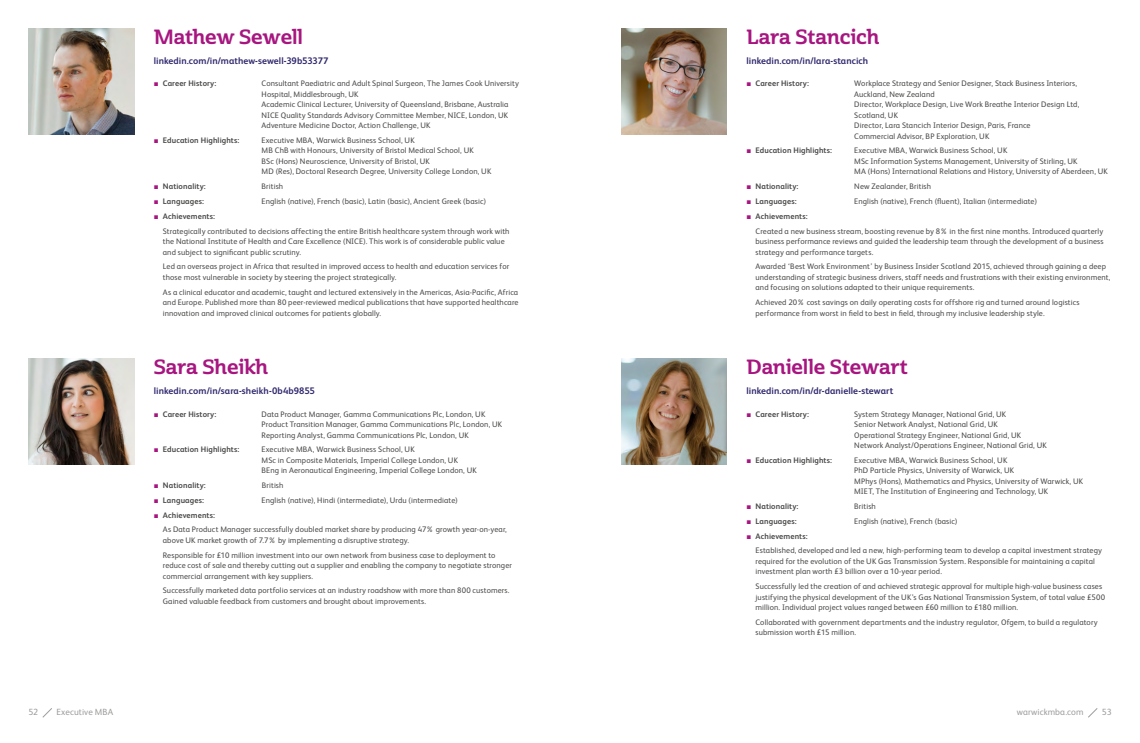
<style>
.page{position:relative;width:1140px;height:743px;background:#fff}
.page>*{position:absolute;margin:0;border:0;box-sizing:border-box;transform-origin:0 0}
.t1{font:20px "Cabrito Semi Nor Bol";letter-spacing:-.01em;color:#a71680}
.t2{font:700 9.5px "FS Albert";letter-spacing:.005em;color:#312a6f}
.t3{font:9px "FS Albert";letter-spacing:.01em;color:#9d9d9c}
.t4{font:8px/10.5px "FS Albert";letter-spacing:.015em;color:#4a4a49}
.t5{font:700 8px "FS Albert";letter-spacing:.01em;color:#4a4a49}
.s1{font-family:"Arial";font-weight:400;color:#a71680}
.s2{font-family:"Arial";color:#a71680}
.s3{font-weight:700}
</style>
<div class="page">
<img style="left:621px;top:359px;width:106px;height:105px">
<img style="left:621px;top:28px;width:106px;height:106px">
<img style="left:28px;top:359px;width:106px;height:105px">
<img style="left:28px;top:28px;width:106px;height:106px">
<svg style="left:1088px;top:708px;width:9px;height:10px"></svg>
<svg style="left:42px;top:708px;width:10px;height:10px"></svg>
<h1 class="t1" style="left:154px;top:24px;width:151px">Mathew Sewell</h1>
<p class="t2" style="left:154px;top:54px;width:176px">linkedin.com/in/mathew-sewell-39b53377</p>
<p class="t5" style="left:154px;top:78px;width:64px"><span class="s1">■</span> Career History:</p>
<p class="t4" style="left:261px;top:78px;width:259px">Consultant Paediatric and Adult Spinal Surgeon, The James Cook University Hospital, Middlesbrough, UK<br>Academic Clinical Lecturer, University of Queensland, Brisbane, Australia NICE Quality Standards Advisory Committee Member, NICE, London, UK Adventure Medicine Doctor, Action Challenge, UK</p>
<p class="t5" style="left:154px;top:135px;width:87px"><span class="s1">■</span> Education Highlights:</p>
<p class="t4" style="left:261px;top:135px;width:231px">Executive MBA, Warwick Business School, UK<br>MB ChB with Honours, University of Bristol Medical School, UK<br>BSc (Hons) Neuroscience, University of Bristol, UK<br>MD (Res), Doctoral Research Degree, University College London, UK</p>
<p class="t5" style="left:154px;top:181px;width:54px"><span class="s1">■</span> Nationality:</p>
<p class="t4" style="left:261px;top:181px;width:23px">British</p>
<p class="t5" style="left:154px;top:196px;width:52px"><span class="s1">■</span> Languages:</p>
<p class="t4" style="left:261px;top:196px;width:226px">English (native), French (basic), Latin (basic), Ancient Greek (basic)</p>
<p class="t4" style="left:163px;top:208px;width:348px;line-height:14.8px;text-indent:-9px"><span class="s2">■</span> <span class="s3">Achievements:<br></span>Strategically contributed to decisions affecting the entire British healthcare system through work with</p>
<p class="t4" style="left:163px;top:236px;width:343px">the National Institute of Health and Care Excellence (NICE). This work is of considerable public value and subject to significant public scrutiny.</p>
<p class="t4" style="left:163px;top:261px;width:348px">Led an overseas project in Africa that resulted in improved access to health and education services for those most vulnerable in society by steering the project strategically.</p>
<p class="t4" style="left:163px;top:286px;width:357px;text-align:justify">As a clinical educator and academic, taught and lectured extensively in the Americas, Asia-Pacific, Africa and Europe. Published more than 80 peer-reviewed medical publications that have supported healthcare innovation and improved clinical outcomes for patients globally.</p>
<h1 class="t1" style="left:154px;top:354px;width:116px">Sara Sheikh</h1>
<p class="t2" style="left:154px;top:385px;width:163px">linkedin.com/in/sara-sheikh-0b4b9855</p>
<p class="t5" style="left:154px;top:408px;width:64px"><span class="s1">■</span> Career History:</p>
<p class="t4" style="left:261px;top:408px;width:242px">Data Product Manager, Gamma Communications Plc, London, UK<br>Product Transition Manager, Gamma Communications Plc, London, UK<br>Reporting Analyst, Gamma Communications Plc, London, UK</p>
<p class="t5" style="left:154px;top:444px;width:87px"><span class="s1">■</span> Education Highlights:</p>
<p class="t4" style="left:261px;top:444px;width:217px">Executive MBA, Warwick Business School, UK<br>MSc in Composite Materials, Imperial College London, UK<br>BEng in Aeronautical Engineering, Imperial College London, UK</p>
<p class="t5" style="left:154px;top:480px;width:54px"><span class="s1">■</span> Nationality:</p>
<p class="t4" style="left:262px;top:480px;width:23px">British</p>
<p class="t5" style="left:154px;top:494px;width:52px"><span class="s1">■</span> Languages:</p>
<p class="t4" style="left:261px;top:494px;width:198px">English (native), Hindi (intermediate), Urdu (intermediate)</p>
<p class="t4" style="left:163px;top:507px;width:345px;line-height:14.8px;text-indent:-9px"><span class="s2">■</span> <span class="s3">Achievements:<br></span>As Data Product Manager successfully doubled market share by producing 47% growth year-on-year,</p>
<p class="t4" style="left:163px;top:532px;width:334px;line-height:14.8px">above UK market growth of 7.7% by implementing a disruptive strategy.<br>Responsible for £10 million investment into our own network from business case to deployment to</p>
<p class="t4" style="left:163px;top:560px;width:351px">reduce cost of sale and thereby cutting out a supplier and enabling the company to negotiate stronger commercial arrangement with key suppliers.</p>
<p class="t4" style="left:163px;top:585px;width:348px">Successfully marketed data portfolio services at an industry roadshow with more than 800 customers.<br>Gained valuable feedback from customers and brought about improvements.</p>
<h1 class="t1" style="left:746px;top:24px;width:134px">Lara Stancich</h1>
<p class="t2" style="left:746px;top:54px;width:123px">linkedin.com/in/lara-stancich</p>
<p class="t5" style="left:746px;top:78px;width:64px"><span class="s1">■</span> Career History:</p>
<p class="t4" style="left:854px;top:78px;width:226px">Workplace Strategy and Senior Designer, Stack Business Interiors, Auckland, New Zealand<br>Director, Workplace Design, Live Work Breathe Interior Design Ltd, Scotland, UK<br>Director, Lara Stancich Interior Design, Paris, France<br>Commercial Advisor, BP Exploration, UK</p>
<p class="t5" style="left:746px;top:145px;width:87px"><span class="s1">■</span> Education Highlights:</p>
<p class="t4" style="left:854px;top:145px;width:255px">Executive MBA, Warwick Business School, UK<br>MSc Information Systems Management, University of Stirling, UK<br>MA (Hons) International Relations and History, University of Aberdeen, UK</p>
<p class="t5" style="left:746px;top:181px;width:54px"><span class="s1">■</span> Nationality:</p>
<p class="t4" style="left:854px;top:181px;width:78px">New Zealander, British</p>
<p class="t5" style="left:746px;top:196px;width:52px"><span class="s1">■</span> Languages:</p>
<p class="t4" style="left:854px;top:196px;width:184px">English (native), French (fluent), Italian (intermediate)</p>
<p class="t4" style="left:755px;top:208px;width:349px;line-height:14.8px;text-indent:-9px"><span class="s2">■</span> <span class="s3">Achievements:<br></span>Created a new business stream, boosting revenue by 8% in the first nine months. Introduced quarterly</p>
<p class="t4" style="left:755px;top:236px;width:349px">business performance reviews and guided the leadership team through the development of a business strategy and performance targets.</p>
<p class="t4" style="left:755px;top:261px;width:356px">Awarded ‘Best Work Environment’ by Business Insider Scotland 2015, achieved through gaining a deep understanding of strategic business drivers, staff needs and frustrations with their existing environment, and focusing on solutions adapted to their unique requirements.</p>
<p class="t4" style="left:755px;top:297px;width:326px">Achieved 20% cost savings on daily operating costs for offshore rig and turned around logistics performance from worst in field to best in field, through my inclusive leadership style.</p>
<h1 class="t1" style="left:746px;top:354px;width:163px">Danielle Stewart</h1>
<p class="t2" style="left:746px;top:385px;width:148px">linkedin.com/in/dr-danielle-stewart</p>
<p class="t5" style="left:746px;top:408px;width:64px"><span class="s1">■</span> Career History:</p>
<p class="t4" style="left:854px;top:408px;width:194px">System Strategy Manager, National Grid, UK<br>Senior Network Analyst, National Grid, UK<br>Operational Strategy Engineer, National Grid, UK Network Analyst/Operations Engineer, National Grid, UK</p>
<p class="t5" style="left:746px;top:454px;width:87px"><span class="s1">■</span> Education Highlights:</p>
<p class="t4" style="left:854px;top:454px;width:230px">Executive MBA, Warwick Business School, UK<br>PhD Particle Physics, University of Warwick, UK<br>MPhys (Hons), Mathematics and Physics, University of Warwick, UK MIET, The Institution of Engineering and Technology, UK</p>
<p class="t5" style="left:746px;top:501px;width:54px"><span class="s1">■</span> Nationality:</p>
<p class="t4" style="left:854px;top:501px;width:23px">British</p>
<p class="t5" style="left:746px;top:515px;width:52px"><span class="s1">■</span> Languages:</p>
<p class="t4" style="left:854px;top:515px;width:105px">English (native), French (basic)</p>
<p class="t4" style="left:755px;top:528px;width:348px;line-height:14.8px;text-indent:-9px"><span class="s2">■</span> <span class="s3">Achievements:<br></span>Established, developed and led a new, high-performing team to develop a capital investment strategy</p>
<p class="t4" style="left:755px;top:555px;width:341px">required for the evolution of the UK Gas Transmission System. Responsible for maintaining a capital investment plan worth £3 billion over a 10-year period.</p>
<p class="t4" style="left:755px;top:581px;width:351px">Successfully led the creation of and achieved strategic approval for multiple high-value business cases justifying the physical development of the UK’s Gas National Transmission System, of total value £500 million. Individual project values ranged between £60 million to £180 million.</p>
<p class="t4" style="left:755px;top:616px;width:344px">Collaborated with government departments and the industry regulator, Ofgem, to build a regulatory submission worth £15 million.</p>
<p class="t3" style="left:28px;top:706px;width:11px">52</p>
<p class="t3" style="left:56px;top:706px;width:58px">Executive MBA</p>
<p class="t3" style="left:1016px;top:706px;width:68px">warwickmba.com</p>
<p class="t3" style="left:1101px;top:706px;width:11px">53</p>
</div>
